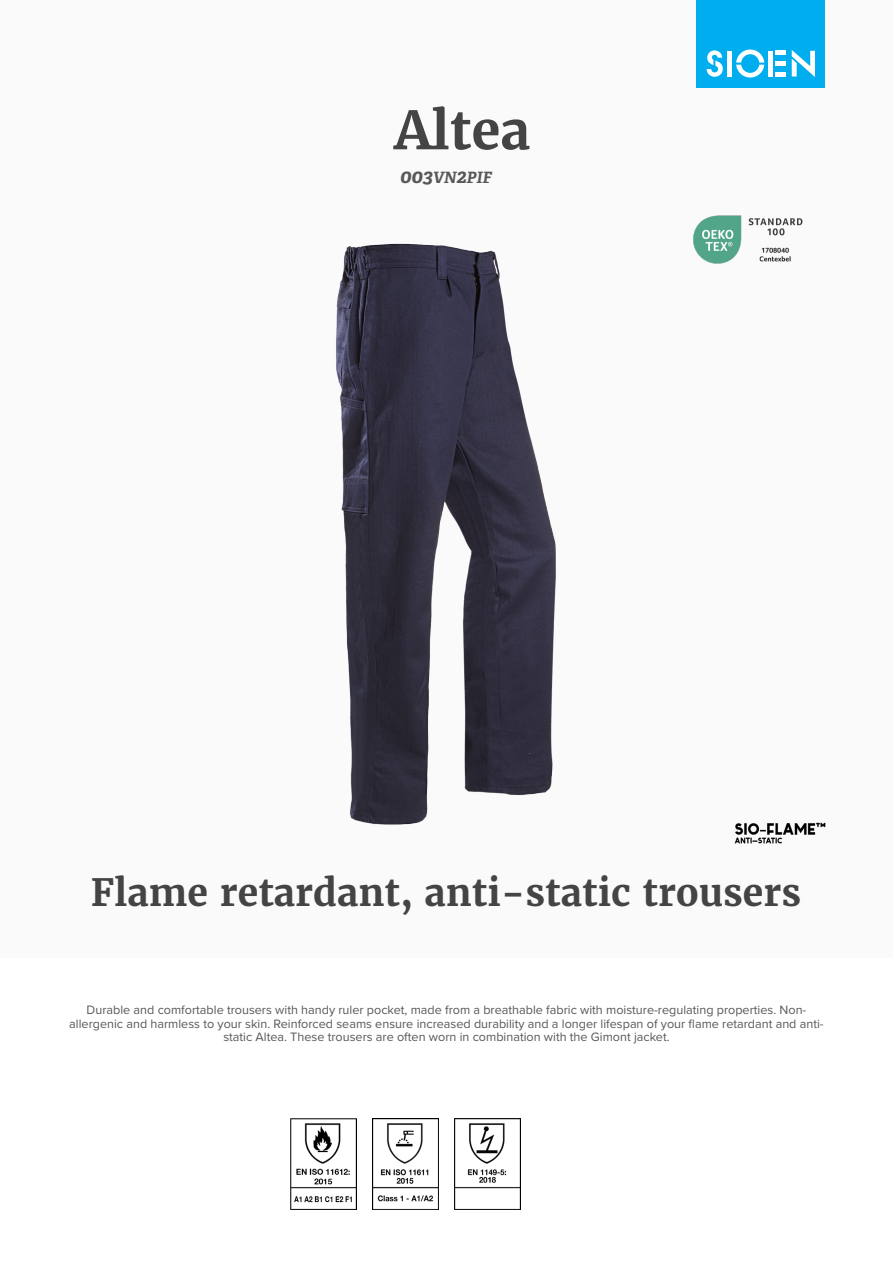
<style>
.page{position:relative;width:893px;height:1263px;background:#fff}
.page>*{position:absolute;margin:0;border:0;box-sizing:border-box;transform-origin:0 0}
.product_name{font:700 52.5px "Merriweather";color:#444}
.product_h2{font:700 37.5px "Merriweather";color:#444}
.product_ref{font:italic 700 15.6px "Adelle";color:#57585a}
.product_description{font:12.6px/13.6px "Proxima Nova";color:#57585a;text-align:center}
.s1{font-size:19.5px}
</style>
<div class="page">
<div style="left:0;top:0;width:893px;height:957px;background:#fafafa"></div>
<div style="left:697px;top:0;width:128px;height:88px;background:#00aeef"></div>
<svg style="left:707px;top:50px;width:16px;height:27px"></svg>
<svg style="left:736px;top:50px;width:28px;height:28px"></svg>
<div style="left:727px;top:51px;width:5px;height:26px;background:#fff"></div>
<div style="left:768px;top:51px;width:5px;height:26px;background:#fff"></div>
<div style="left:775px;top:72px;width:11px;height:5px;background:#fff"></div>
<div style="left:775px;top:61px;width:11px;height:5px;background:#fff"></div>
<hr style="left:775px;top:51px;width:11px;height:4px;background:#fff">
<svg style="left:792px;top:50px;width:23px;height:27px"></svg>
<img style="left:734px;top:822px;width:92px;height:22px">
<img style="left:693px;top:215px;width:110px;height:49px">
<img style="left:290px;top:1118px;width:67px;height:92px">
<img style="left:372px;top:1118px;width:66px;height:92px">
<img style="left:454px;top:1118px;width:67px;height:92px">
<img style="left:336px;top:243px;width:220px;height:582px">
<p class="product_name" style="left:395px;top:97px;width:137px">Altea</p>
<p class="product_ref" style="left:400px;top:168px;width:93px"><span class="s1">003</span>VN<span class="s1">2</span>PIF</p>
<p class="product_h2" style="left:91px;top:868px;width:712px">Flame retardant, anti-static trousers</p>
<p class="product_description" style="left:69px;top:1002px;width:756px">Durable and comfortable trousers with handy ruler pocket, made from a breathable fabric with moisture-regulating properties. Non&shy;allergenic and harmless to your skin. Reinforced seams ensure increased durability and a longer lifespan of your flame retardant and anti&shy;static Altea. These trousers are often worn in combination with the Gimont jacket.</p>
</div>
